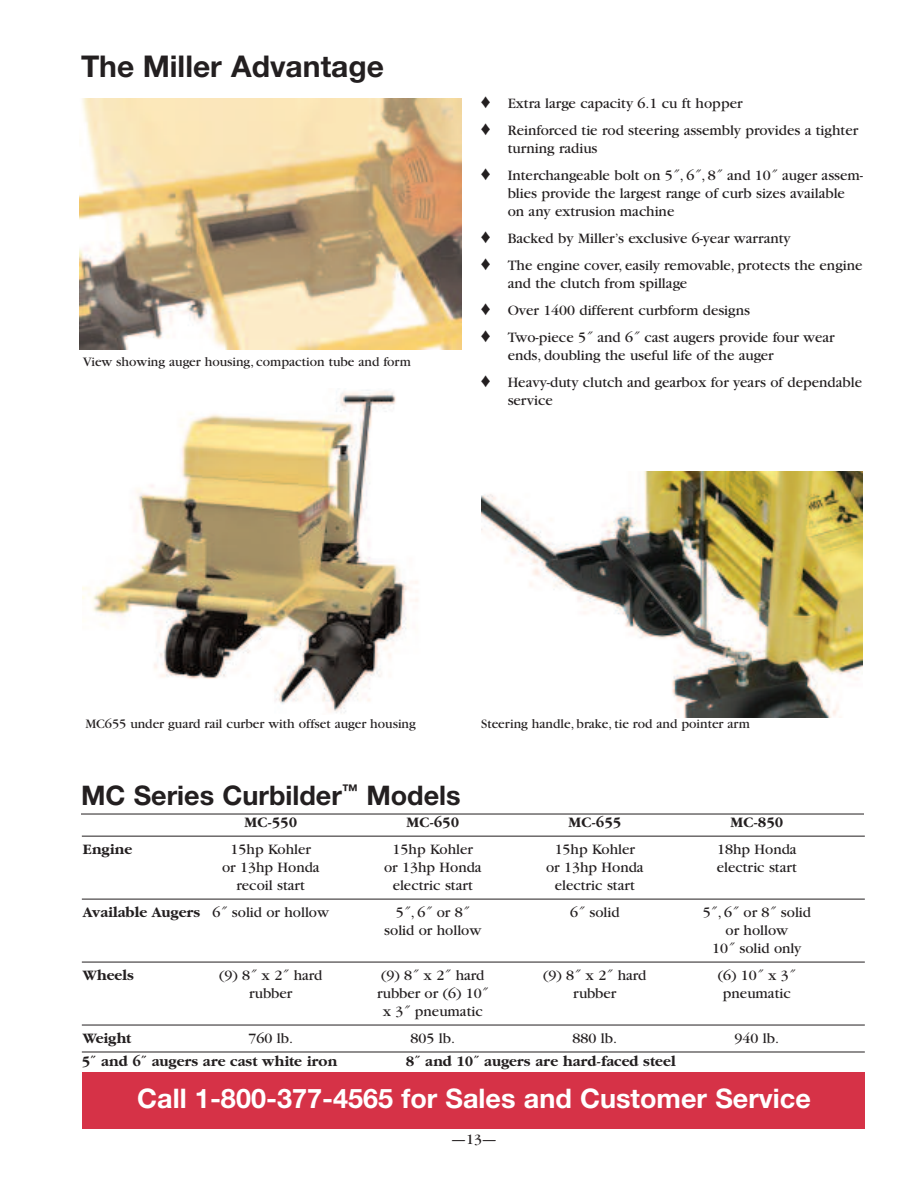
<style>
.page{position:relative;width:918px;height:1188px;background:#fff}
.page>*{position:absolute;margin:0;border:0;box-sizing:border-box;transform-origin:0 0}
.t1{font:700 30px "Helvetica Neue";color:#231f20}
.t2{font:700 27px "Helvetica Neue";color:#fff}
.t3{font:700 27px "Helvetica Neue";color:#231f20}
.t4{font:15px/27px "Garamond";color:#231f20}
.t5{font:700 15px "Garamond";color:#231f20}
.t6{font:13.5px "Garamond";color:#231f20}
.s1{font-weight:400}
</style>
<div class="page">
<div style="left:82px;top:1072px;width:784px;height:58px;background:#d63247"></div>
<hr style="left:81px;top:814px;width:783px;height:1px;background:#231f20">
<hr style="left:82px;top:836px;width:783px;height:1px;background:#231f20">
<hr style="left:82px;top:899px;width:783px;height:1px;background:#231f20">
<hr style="left:82px;top:962px;width:783px;height:1px;background:#231f20">
<hr style="left:82px;top:1025px;width:783px;height:1px;background:#231f20">
<hr style="left:82px;top:1052px;width:783px;height:1px;background:#231f20">
<img style="left:80px;top:98px;width:381px;height:252px">
<img style="left:82px;top:390px;width:336px;height:323px">
<img style="left:481px;top:471px;width:382px;height:246px">
<h1 class="t1" style="left:81px;top:55px;width:305px">The Miller Advantage</h1>
<p class="t6" style="left:83px;top:358px;width:329px">View showing auger housing, compaction tube and form</p>
<p class="t4" style="left:481px;top:91px;width:379px">♦ Extra large capacity 6.1 cu ft hopper<br>♦ Reinforced tie rod steering assembly provides a tighter</p>
<p class="t4" style="left:481px;top:136px;width:384px;text-indent:27px">turning radius<br>♦ Interchangeable bolt on 5˝, 6˝, 8˝ and 10˝ auger assem-</p>
<p class="t4" style="left:508px;top:186px;width:339px;line-height:18px">blies provide the largest range of curb sizes available on any extrusion machine</p>
<p class="t4" style="left:481px;top:226px;width:383px">♦ Backed by Miller’s exclusive 6-year warranty<br>♦ The engine cover, easily removable, protects the engine</p>
<p class="t4" style="left:481px;top:271px;width:355px;text-indent:27px">and the clutch from spillage<br>♦ Over 1400 different curbform designs<br>♦ Two-piece 5˝ and 6˝ cast augers provide four wear</p>
<p class="t4" style="left:481px;top:343px;width:383px;text-indent:27px">ends, doubling the useful life of the auger<br>♦ Heavy-duty clutch and gearbox for years of dependable</p>
<p class="t4" style="left:508px;top:388px;width:47px">service</p>
<p class="t6" style="left:85px;top:719px;width:332px">MC655 under guard rail curber with offset auger housing</p>
<p class="t6" style="left:481px;top:719px;width:270px">Steering handle, brake, tie rod and pointer arm</p>
<h2 class="t3" style="left:81px;top:785px;width:381px">MC Series Curbilder<sup>™</sup> Models</h2>
<p class="t5" style="left:245px;top:813px;width:54px">MC-550</p>
<p class="t5" style="left:407px;top:813px;width:54px">MC-650</p>
<p class="t5" style="left:569px;top:813px;width:54px">MC-655</p>
<p class="t5" style="left:731px;top:813px;width:54px">MC-850</p>
<p class="t5" style="left:83px;top:840px;width:51px">Engine</p>
<p class="t4" style="left:231px;top:837px;width:82px">15hp Kohler</p>
<p class="t4" style="left:393px;top:837px;width:82px">15hp Kohler</p>
<p class="t4" style="left:555px;top:837px;width:82px">15hp Kohler</p>
<p class="t4" style="left:717px;top:837px;width:81px">18hp Honda</p>
<p class="t4" style="left:222px;top:855px;width:99px">or 13hp Honda</p>
<p class="t4" style="left:384px;top:855px;width:99px">or 13hp Honda</p>
<p class="t4" style="left:546px;top:855px;width:99px">or 13hp Honda</p>
<p class="t4" style="left:717px;top:855px;width:82px">electric start</p>
<p class="t4" style="left:237px;top:873px;width:70px">recoil start</p>
<p class="t4" style="left:393px;top:873px;width:82px">electric start</p>
<p class="t4" style="left:555px;top:873px;width:82px">electric start</p>
<p class="t5" style="left:83px;top:903px;width:248px">Available Augers <span class="s1">6˝ solid or hollow</span></p>
<p class="t4" style="left:396px;top:900px;width:75px">5˝, 6˝ or 8˝</p>
<p class="t4" style="left:570px;top:900px;width:51px">6˝ solid</p>
<p class="t4" style="left:703px;top:900px;width:110px">5˝, 6˝ or 8˝ solid</p>
<p class="t4" style="left:384px;top:918px;width:99px">solid or hollow</p>
<p class="t4" style="left:712px;top:922px;width:91px;line-height:18px;text-align:center">or hollow<br>10˝ solid only</p>
<p class="t5" style="left:83px;top:966px;width:53px">Wheels</p>
<p class="t4" style="left:219px;top:963px;width:105px">(9) 8˝ x 2˝ hard</p>
<p class="t4" style="left:381px;top:963px;width:105px">(9) 8˝ x 2˝ hard</p>
<p class="t4" style="left:543px;top:963px;width:105px">(9) 8˝ x 2˝ hard</p>
<p class="t4" style="left:718px;top:963px;width:80px">(6) 10˝ x 3˝</p>
<p class="t4" style="left:249px;top:981px;width:45px">rubber</p>
<p class="t4" style="left:377px;top:981px;width:113px">rubber or (6) 10˝</p>
<p class="t4" style="left:573px;top:981px;width:45px">rubber</p>
<p class="t4" style="left:723px;top:981px;width:69px">pneumatic</p>
<p class="t4" style="left:383px;top:999px;width:102px">x 3˝ pneumatic</p>
<p class="t5" style="left:83px;top:1029px;width:50px">Weight</p>
<p class="t4" style="left:249px;top:1026px;width:46px">760 lb.</p>
<p class="t4" style="left:411px;top:1026px;width:46px">805 lb.</p>
<p class="t4" style="left:573px;top:1026px;width:46px">880 lb.</p>
<p class="t4" style="left:735px;top:1026px;width:46px">940 lb.</p>
<p class="t5" style="left:82px;top:1052px;width:257px">5˝ and 6˝ augers are cast white iron</p>
<p class="t5" style="left:406px;top:1052px;width:271px">8˝ and 10˝ augers are hard-faced steel</p>
<h2 class="t2" style="left:137px;top:1089px;width:675px">Call 1-800-377-4565 for Sales and Customer Service</h2>
<p class="t4" style="left:451px;top:1127px;width:47px">—13—</p>
</div>
